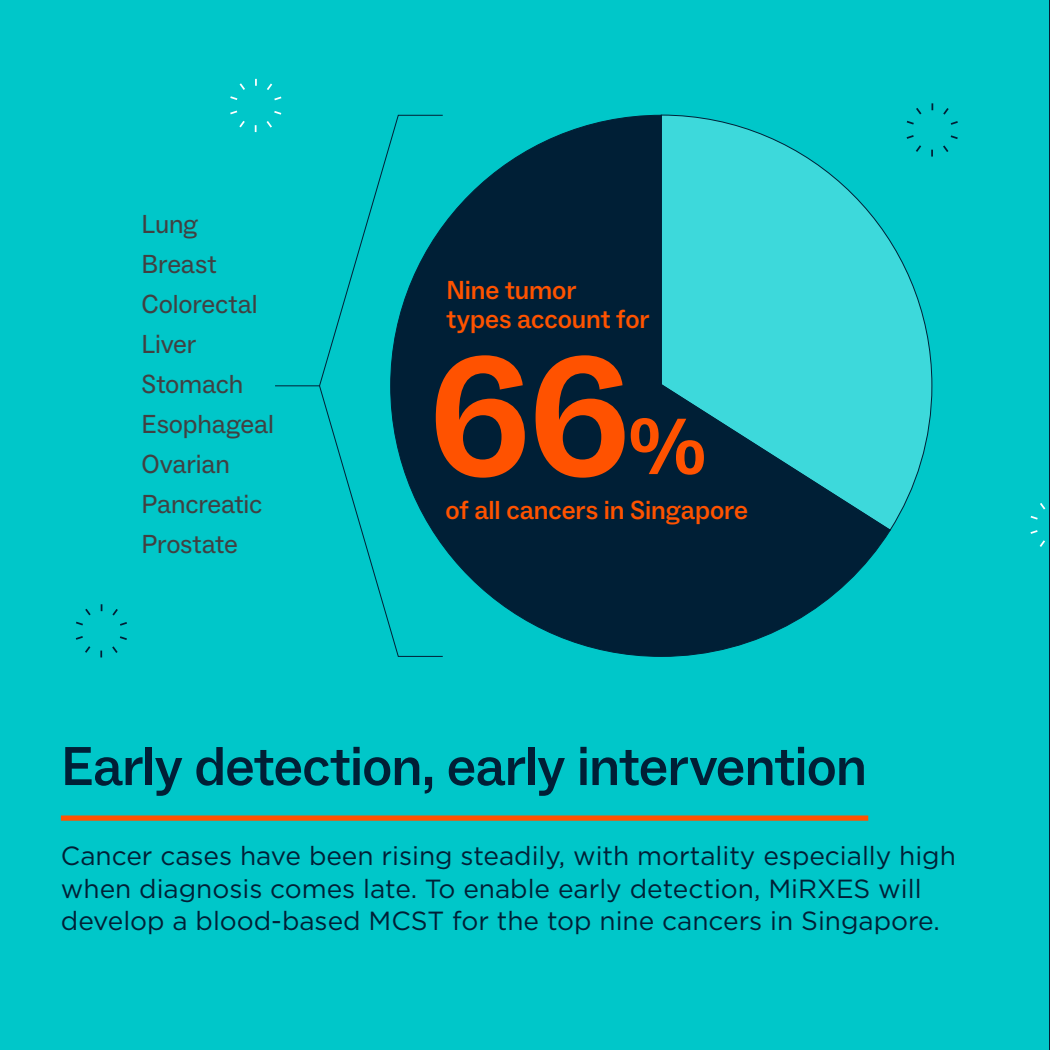
<style>
.page{position:relative;width:1050px;height:1050px;background:#00c7c9}
.page>*{position:absolute;margin:0;border:0;box-sizing:border-box;transform-origin:0 0}
.t1{font:700 171.15px "ABC Social";color:#ff5200}
.t2{font:700 80.33px "ABC Social";color:#ff5200}
.t3{font:500 55.12px "ABC Social";letter-spacing:-.015em;color:#001f36}
.t4{font:26.25px/32.4px "Gotham";color:#001f36}
.t5{font:26.25px/40px "ABC Social";letter-spacing:-.005em;color:#414042}
.t6{font:500 26.25px/29.5px "ABC Social";letter-spacing:-.005em;color:#ff5200}
</style>
<div class="page">
<hr style="left:1049px;top:0;width:1px;height:1050px;background:#001f36">
<div style="left:61px;top:815px;width:807px;height:6px;background:#ff5200"></div>
<svg style="left:891px;top:149px;width:42px;height:381px"></svg>
<svg style="left:319px;top:142px;width:71px;height:488px"></svg>
<hr style="left:275px;top:385px;width:45px;height:1px;background:#001f36">
<svg style="left:390px;top:114px;width:501px;height:543px"></svg>
<svg style="left:1030px;top:503px;width:16px;height:17px"></svg>
<svg style="left:1030px;top:530px;width:15px;height:17px"></svg>
<svg style="left:906px;top:108px;width:16px;height:17px"></svg>
<svg style="left:905px;top:135px;width:18px;height:19px"></svg>
<svg style="left:931px;top:150px;width:2px;height:7px"></svg>
<svg style="left:943px;top:135px;width:15px;height:17px"></svg>
<svg style="left:943px;top:108px;width:15px;height:17px"></svg>
<svg style="left:863px;top:640px;width:18px;height:17px"></svg>
<svg style="left:76px;top:608px;width:15px;height:18px"></svg>
<svg style="left:75px;top:636px;width:16px;height:17px"></svg>
<svg style="left:100px;top:651px;width:2px;height:6px"></svg>
<svg style="left:112px;top:636px;width:15px;height:17px"></svg>
<svg style="left:112px;top:609px;width:15px;height:17px"></svg>
<svg style="left:255px;top:79px;width:2px;height:7px"></svg>
<svg style="left:230px;top:83px;width:15px;height:17px"></svg>
<svg style="left:230px;top:110px;width:15px;height:18px"></svg>
<svg style="left:255px;top:125px;width:2px;height:7px"></svg>
<svg style="left:266px;top:111px;width:16px;height:17px"></svg>
<svg style="left:267px;top:83px;width:15px;height:18px"></svg>
<p class="t5" style="left:142px;top:204px;width:134px">Lung<br>Breast<br>Colorectal<br>Liver<br>Stomach<br>Esophageal<br>Ovarian<br>Pancreatic<br>Prostate</p>
<p class="t6" style="left:447px;top:276px;width:205px">Nine tumor<br>types account for</p>
<h1 class="t1" style="left:428px;top:313px;width:204px">66</h1>
<h2 class="t2" style="left:629px;top:398px;width:79px">%</h2>
<p class="t6" style="left:446px;top:496px;width:304px">of all cancers in Singapore</p>
<h3 class="t3" style="left:61px;top:733px;width:807px">Early detection, early intervention</h3>
<p class="t4" style="left:61px;top:839px;width:897px">Cancer cases have been rising steadily, with mortality especially high when diagnosis comes late. To enable early detection, MiRXES will develop a blood-based MCST for the top nine cancers in Singapore.</p>
</div>
